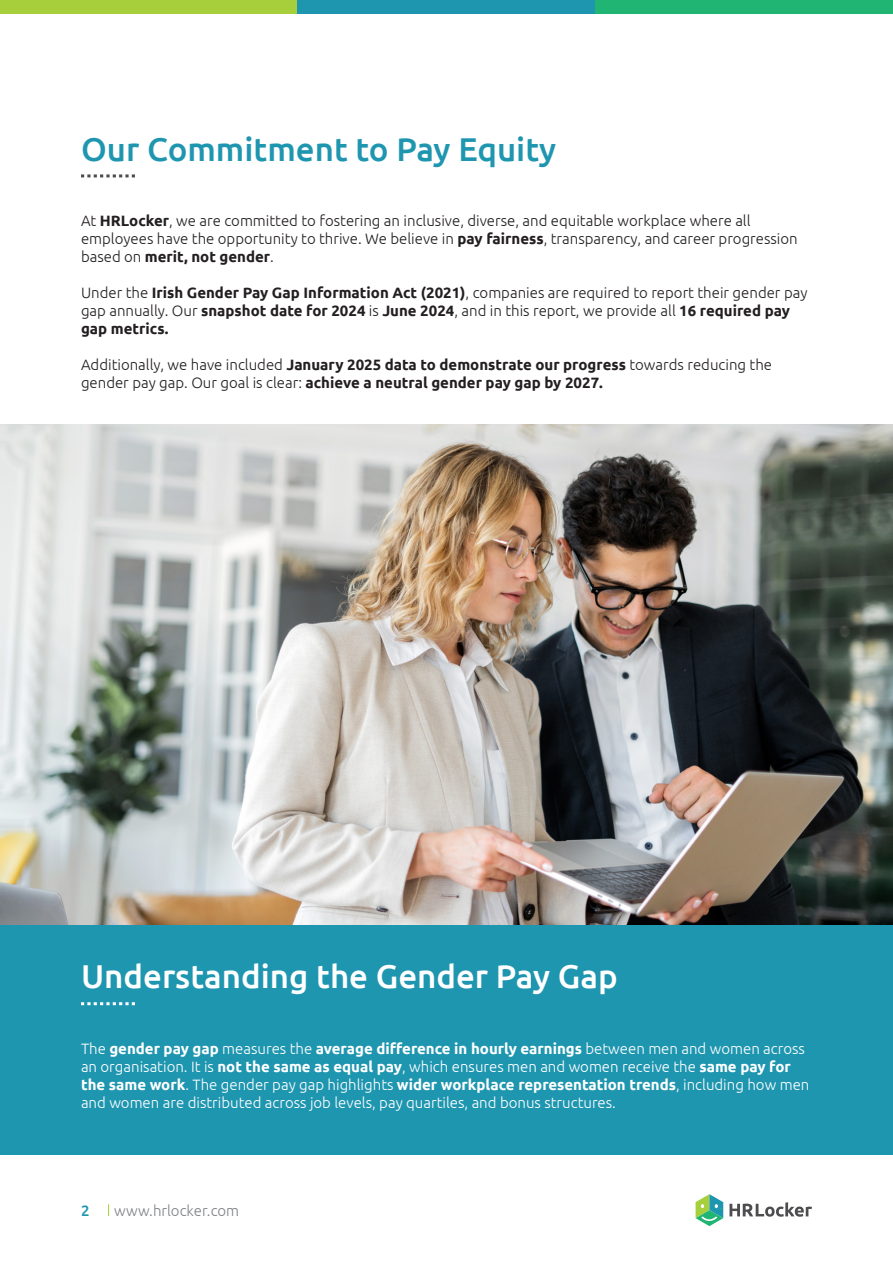
<style>
.page{position:relative;width:893px;height:1263px;background:#fff}
.page>*{position:absolute;margin:0;border:0;box-sizing:border-box;transform-origin:0 0}
.t1{font:500 33px "Ubuntu";color:#fff}
.t2{font:500 33px "Ubuntu";color:#1f96b0}
.t3{font:300 15px/18px "Ubuntu";color:#231f20}
.t4{font:300 15px/18px "Ubuntu";color:#fff}
.t5{font:300 15px "Ubuntu";color:#808285}
.t6{font:500 15px "Ubuntu";color:#1f96b0}
.s1{font-weight:700}
</style>
<div class="page">
<div style="left:0;top:0;width:298px;height:14px;background:#a6cf3b"></div>
<div style="left:298px;top:0;width:297px;height:14px;background:#1f96b0"></div>
<div style="left:595px;top:0;width:298px;height:14px;background:#21b573"></div>
<svg style="left:729px;top:1202px;width:83px;height:15px"></svg>
<svg style="left:696px;top:1194px;width:27px;height:32px"></svg>
<svg style="left:108px;top:1204px;width:1px;height:12px"></svg>
<div style="left:0;top:925px;width:893px;height:230px;background:#1f96b0"></div>
<svg style="left:81px;top:174px;width:54px;height:3px"></svg>
<svg style="left:81px;top:1002px;width:54px;height:3px"></svg>
<img style="left:0;top:425px;width:893px;height:500px">
<p class="t2" style="left:81px;top:128px;width:477px">Our Commitment to Pay Equity</p>
<p class="t3" style="left:81px;top:211px;width:718px">At <span class="s1">HRLocker</span>, we are committed to fostering an inclusive, diverse, and equitable workplace where all employees have the opportunity to thrive. We believe in <span class="s1">pay fairness</span>, transparency, and career progression based on <span class="s1">merit, not gender</span>.</p>
<p class="t3" style="left:81px;top:283px;width:728px">Under the <span class="s1">Irish Gender Pay Gap Information Act (2021)</span>, companies are required to report their gender pay gap annually. Our <span class="s1">snapshot date for 2024</span> is <span class="s1">June 2024</span>, and in this report, we provide all <span class="s1">16 required pay gap metrics.</span></p>
<p class="t3" style="left:81px;top:355px;width:693px">Additionally, we have included <span class="s1">January 2025 data to demonstrate our progress</span> towards reducing the gender pay gap. Our goal is clear: <span class="s1">achieve a neutral gender pay gap by 2027.</span></p>
<p class="t1" style="left:81px;top:956px;width:538px">Understanding the Gender Pay Gap</p>
<p class="t4" style="left:81px;top:1039px;width:730px">The <span class="s1">gender pay gap</span> measures the <span class="s1">average difference in hourly earnings</span> between men and women across an organisation. It is <span class="s1">not the same as equal pay</span>, which ensures men and women receive the <span class="s1">same pay for the same work</span>. The gender pay gap highlights <span class="s1">wider workplace representation trends</span>, including how men and women are distributed across job levels, pay quartiles, and bonus structures.</p>
<p class="t6" style="left:81px;top:1201px;width:10px">2</p>
<p class="t5" style="left:114px;top:1201px;width:126px">www.hrlocker.com</p>
</div>
